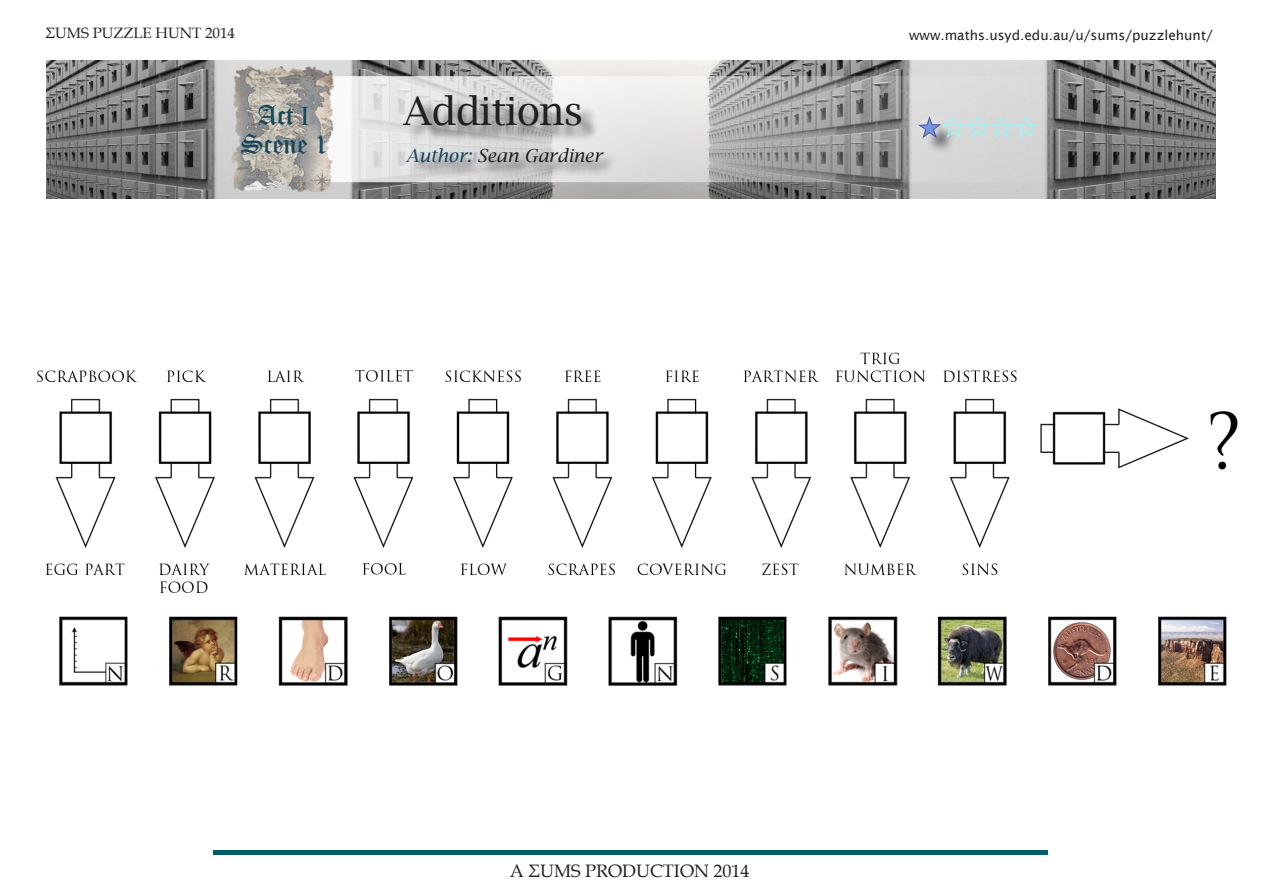
<style>
.page{position:relative;width:1263px;height:893px;background:#fff}
.page>*{position:absolute;margin:0;border:0;box-sizing:border-box;transform-origin:0 0}
.t1{font:39px "Lucida Bright";letter-spacing:-.02em;color:#231f20}
.t2{font:27px "Old English Text";color:#16465c}
.t3{font:italic 18px "Lucida Bright";color:#231f20}
.t4{font:18px "Book Antiqua";color:#231f20}
.t5{font:15px "Book Antiqua";color:#231f20}
.t6{font:13.5px "Lucida Sans";color:#231f20}
.s1{font-family:"Times New Roman"}
.s2{color:#16465c}
</style>
<div class="page">
<img style="left:47px;top:61px;width:1168px;height:137px">
<div style="left:407px;top:97px;width:192px;height:47px;background:#231f20;opacity:.75"></div>
<div style="left:407px;top:149px;width:211px;height:29px;background:#231f20;opacity:.75"></div>
<div style="left:922px;top:120px;width:36px;height:36px;background:#231f20;opacity:.75"></div>
<div style="left:910px;top:108px;width:39px;height:38px;background:#fff;opacity:.75"></div>
<svg style="left:916px;top:116px;width:123px;height:24px;background:#c7d3d7"></svg>
<hr style="left:213px;top:851px;width:835px;height:4px;background:#005c68">
<img style="left:36px;top:352px;width:1202px;height:334px">
<p class="t5" style="left:46px;top:22px;width:191px">ΣUMS PUZZLE HUNT 2014</p>
<p class="t6" style="left:909px;top:28px;width:305px">www.maths.usyd.edu.au/u/sums/puzzlehunt/</p>
<p class="t2" style="left:258px;top:98px;width:53px">Act <span class="s1">I</span></p>
<p class="t2" style="left:241px;top:126px;width:89px">Scene 1</p>
<p class="t1" style="left:403px;top:88px;width:181px">Additions</p>
<p class="t3" style="left:406px;top:146px;width:198px"><span class="s2">Author:</span> Sean Gardiner</p>
<p class="t4" style="left:510px;top:858px;width:241px">A ΣUMS PRODUCTION 2014</p>
</div>
